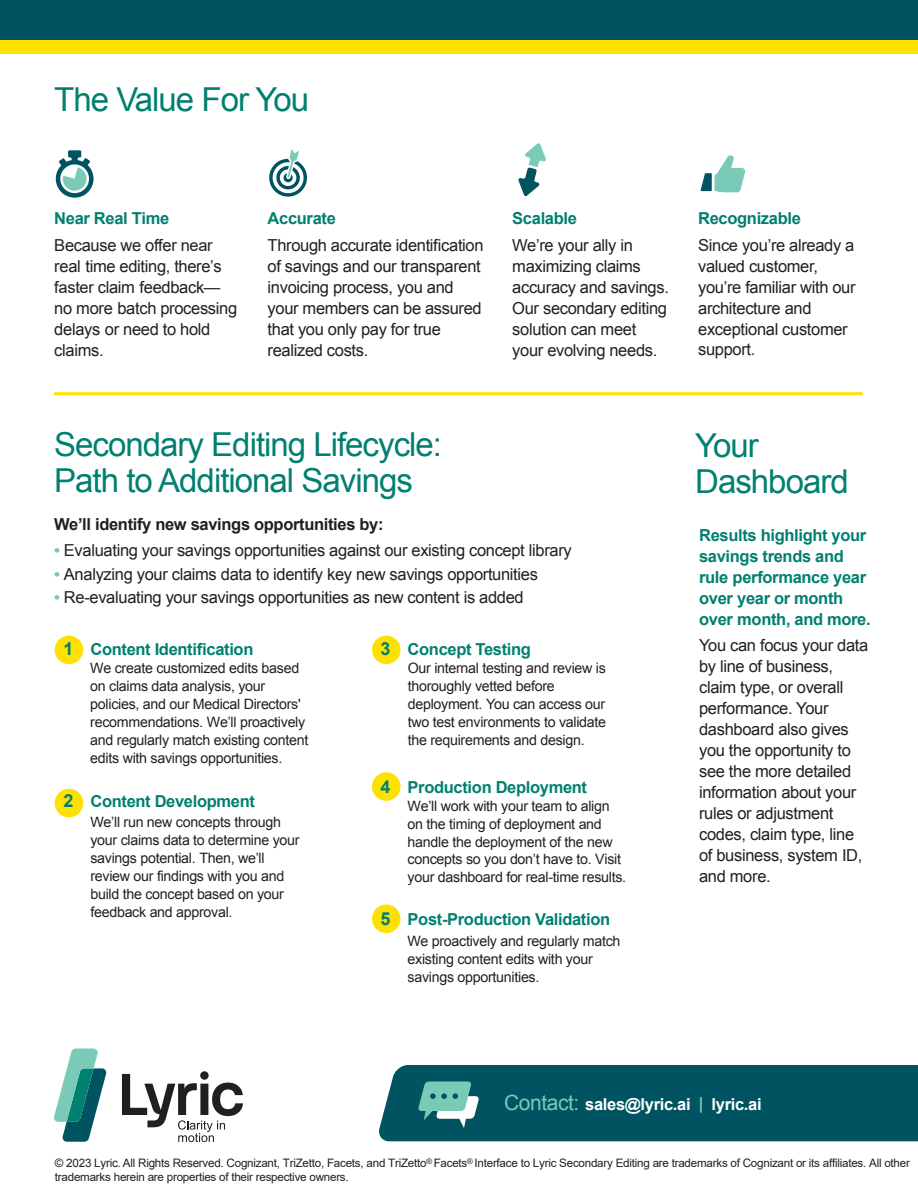
<style>
.page{position:relative;width:918px;height:1188px;background:#fff}
.page>*{position:absolute;margin:0;border:0;box-sizing:border-box;transform-origin:0 0}
.t1{font:33px/36px "Arial";letter-spacing:-.03em;color:#008070}
.t2{font:16.5px/21px "Arial";letter-spacing:-.02em;color:#231f20}
.t3{font:700 16.5px/21px "Arial";letter-spacing:-.02em;color:#008070}
.t4{font:700 16.5px "Arial";letter-spacing:-.02em;color:#231f20}
.t5{font:700 16.5px "Arial";letter-spacing:-.02em;color:#fff}
.t6{font:14.25px/18px "Arial";letter-spacing:-.02em;color:#231f20}
.t7{font:11.7px/14px "Arial";letter-spacing:-.02em;color:#231f20}
.s1{font-weight:700;color:#008070}
.s2{font-style:inherit}
.s3{font-weight:700;color:#79cab7}
.s4{font-size:18px}
.s5{font-weight:400;font-size:21px;color:#79cab7}
.s6{color:#79cab7}
</style>
<div class="page">
<div style="left:379px;top:1065px;width:539px;height:76px;background:#005461"></div>
<svg style="left:54px;top:1049px;width:53px;height:93px"></svg>
<svg style="left:122px;top:1071px;width:121px;height:71px"></svg>
<div style="left:0;top:0;width:918px;height:40px;background:#005461"></div>
<div style="left:0;top:40px;width:918px;height:14px;background:#ffe101"></div>
<hr style="left:54px;top:392px;width:809px;height:3px;background:#ffe101">
<div style="left:55px;top:636px;width:28px;height:28px;background:#ffe101;border-radius:50%"></div>
<div style="left:372px;top:636px;width:29px;height:28px;background:#ffe101;border-radius:50%"></div>
<div style="left:55px;top:789px;width:28px;height:28px;background:#ffe101;border-radius:50%"></div>
<div style="left:372px;top:772px;width:29px;height:29px;background:#ffe101;border-radius:50%"></div>
<div style="left:372px;top:904px;width:29px;height:29px;background:#ffe101;border-radius:50%"></div>
<svg style="left:518px;top:143px;width:28px;height:54px"></svg>
<svg style="left:56px;top:150px;width:38px;height:48px"></svg>
<svg style="left:701px;top:155px;width:44px;height:37px"></svg>
<svg style="left:269px;top:149px;width:38px;height:48px"></svg>
<p class="t1" style="left:54px;top:82px;width:257px">The Value For You</p>
<p class="t2" style="left:54px;top:205px;width:160px;line-height:26.4px"><span class="s1">Near Real Time<br></span>Because we offer <span class="s2">near</span></p>
<p class="t2" style="left:54px;top:255px;width:184px">real time editing, there’s <span class="s2">faster</span> claim feedback— no more batch processing delays or need to hold claims.</p>
<p class="t3" style="left:268px;top:208px;width:70px">Accurate</p>
<p class="t2" style="left:268px;top:234px;width:218px">Through accurate identification of savings and our transparent invoicing process, you and your members can be assured that you only pay for true realized costs.</p>
<p class="t3" style="left:512px;top:208px;width:66px">Scalable</p>
<p class="t2" style="left:512px;top:234px;width:158px">We’re your ally in maximizing claims accuracy and savings.<br>Our secondary editing solution can meet your evolving needs.</p>
<p class="t2" style="left:698px;top:205px;width:158px;line-height:26.4px"><span class="s1">Recognizable<br></span>Since you’re already a</p>
<p class="t2" style="left:698px;top:255px;width:159px">valued customer, you’re familiar with our architecture and exceptional customer support.</p>
<p class="t1" style="left:54px;top:427px;width:389px">Secondary Editing Lifecycle:<br>Path to Additional Savings</p>
<p class="t1" style="left:695px;top:427px;width:155px">Your<br>Dashboard</p>
<p class="t4" style="left:54px;top:513px;width:331px">We’ll identify new savings opportunities by:</p>
<p class="t2" style="left:54px;top:540px;width:519px"><span class="s3">•</span> Evaluating your savings opportunities against our existing concept library</p>
<p class="t2" style="left:54px;top:564px;width:485px"><span class="s3">•</span> Analyzing your claims data to identify key new savings opportunities</p>
<p class="t2" style="left:54px;top:587px;width:471px"><span class="s3">•</span> Re-evaluating your savings opportunities as new content is added</p>
<p class="t3" style="left:63px;top:640px;width:191px"><span class="s4">1</span> Content Identification</p>
<p class="t6" style="left:90px;top:660px;width:220px">We create customized edits based on claims data analysis, your policies, and our Medical Director<span class="s2">s' </span>recommendations. We’ll proactively and regularly match existing content edits with savings opportunities.</p>
<p class="t3" style="left:63px;top:792px;width:193px"><span class="s4">2</span> Content Development</p>
<p class="t6" style="left:90px;top:813px;width:211px">We’ll run new concepts through your claims data to determine your savings potential. Then, we’ll review our findings with you and build the concept based on your feedback and approval.</p>
<p class="t3" style="left:381px;top:640px;width:152px"><span class="s4">3</span> Concept Testing</p>
<p class="t6" style="left:408px;top:660px;width:200px">Our internal testing and review is thoroughly vetted before deployment. You can access our two test environments to validate the requirements and design.</p>
<p class="t3" style="left:381px;top:777px;width:208px"><span class="s4">4</span> Production Deployment</p>
<p class="t6" style="left:408px;top:797px;width:220px">We’ll work with your team to align on the timing of deployment and handle the deployment of the new concepts so you don’t have to. Visit your dashboard for real-time results.</p>
<p class="t3" style="left:381px;top:910px;width:231px"><span class="s4">5</span> Post-Production Validation</p>
<p class="t6" style="left:408px;top:933px;width:214px">We proactively and regularly match existing content edits with your savings opportunities.</p>
<p class="t3" style="left:699px;top:525px;width:173px">Results highlight your savings trends and rule performance year over year or month over month, and more.</p>
<p class="t2" style="left:699px;top:635px;width:171px">You can focus your data by line of business, claim type, or overall performance. Your dashboard also gives you the opportunity to see the more detailed information about your rules or adjustment codes, claim type, line of business, system ID, and more.</p>
<p class="t5" style="left:504px;top:1093px;width:259px"><span class="s5">Contact:</span> sales@lyric.ai <span class="s6">|</span> lyric.ai</p>
<p class="t7" style="left:55px;top:1156px;width:856px">© 2023 Lyric. All Rights Reserved. Cognizant, TriZetto, Facets, and TriZetto<sup>®</sup> Facets<sup>®</sup> Interface to Lyric Secondary Editing are trademarks of Cognizant or its affiliates. All other trademarks herein are properties of their respective owners.</p>
</div>
